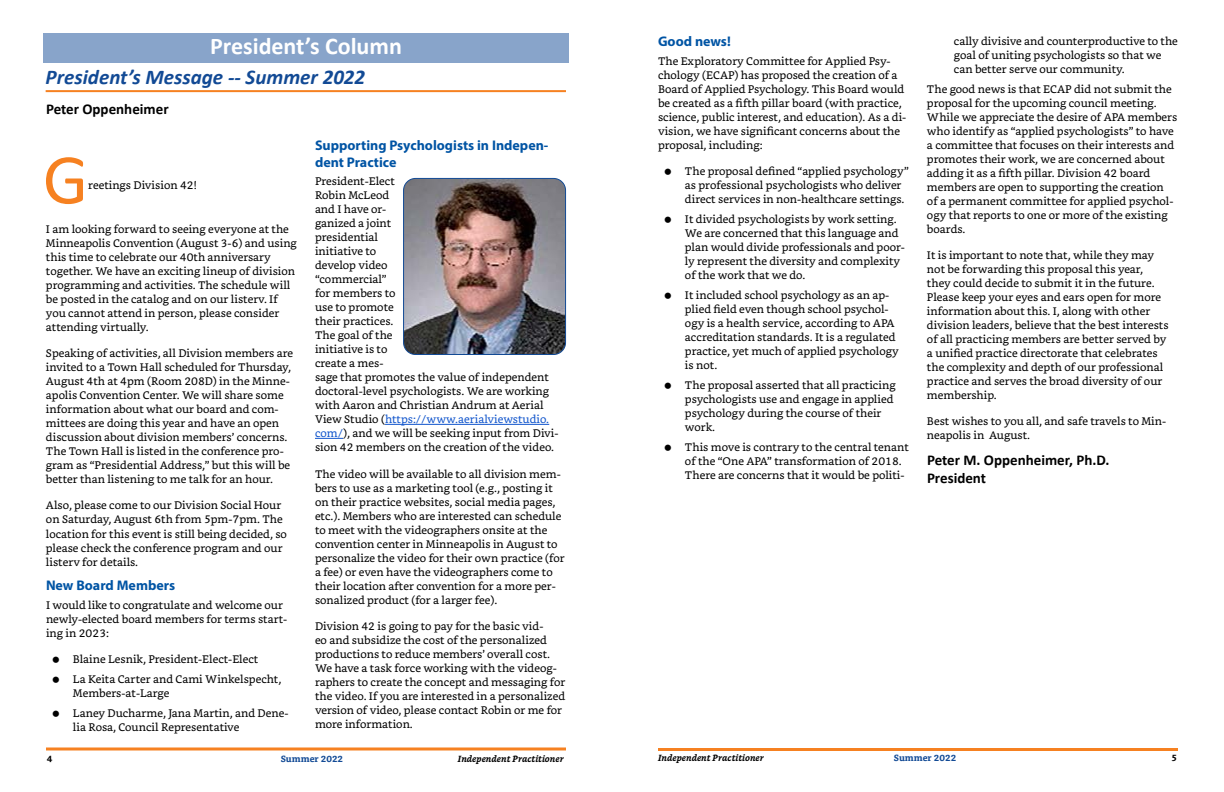
<style>
.page{position:relative;width:1224px;height:792px;background:#fff}
.page>*{position:absolute;margin:0;border:0;box-sizing:border-box;transform-origin:0 0}
.t1{font:72.1px "Calibri";color:#f68121}
.t2{font:700 24px "Calibri";color:#fff}
.t3{font:italic 700 21px "Calibri";color:#124a95}
.t4{font:700 15px/18px "Calibri";color:#000}
.t5{font:700 14px/16.8px "Myriad Pro";color:#0054a4}
.t6{font:11px/14px "Bookerly";color:#000}
.t7{font:italic 700 9px "Bookerly";color:#000}
.t8{font:700 9px "Bookerly";color:#124a95}
.t9{font:700 9px "Bookerly";color:#000}
.s1{color:#15c}
</style>
<div class="page">
<hr style="left:46px;top:748px;width:520px;height:2px;background:#f68121">
<hr style="left:658px;top:748px;width:520px;height:3px;background:#f68121">
<div style="left:43px;top:33px;width:526px;height:30px;background:#88a4ca"></div>
<hr style="left:46px;top:90px;width:520px;height:2px;background:#f68121">
<img style="left:405px;top:178px;width:161px;height:177px">
<div style="left:403px;top:178px;width:163px;height:177px;border:1px solid #124a95;border-radius:12px"></div>
<hr style="left:385px;top:424px;width:164px;height:1px;background:#15c">
<svg style="left:315px;top:438px;width:28px;height:1px"></svg>
<h2 class="t2" style="left:210px;top:29px;width:193px">President’s Column</h2>
<h3 class="t3" style="left:46px;top:62px;width:321px">President’s Message -- Summer 2022</h3>
<h3 class="t4" style="left:46px;top:100px;width:124px">Peter Oppenheimer</h3>
<h1 class="t1" style="left:43px;top:129px;width:47px">G</h1>
<p class="t6" style="left:88px;top:179px;width:110px">reetings Division 42!</p>
<p class="t6" style="left:46px;top:223px;width:252px">I am looking forward to seeing everyone at the Minneapolis Convention (August 3-6) and using this time to celebrate our 40th anniversary together. We have an exciting lineup of division programming and activities. The schedule will be posted in the catalog and on our listerv. If you cannot attend in person, please consider attending virtually.</p>
<p class="t6" style="left:46px;top:347px;width:249px">Speaking of activities, all Division members are invited to a Town Hall scheduled for Thursday, August 4th at 4pm (Room 208D) in the Minne&shy;apolis Convention Center. We will share some information about what our board and com&shy;mittees are doing this year and have an open discussion about division members’ concerns.<br>The Town Hall is listed in the conference pro&shy;gram as “Presidential Address,” but this will be better than listening to me talk for an hour.</p>
<p class="t6" style="left:46px;top:499px;width:243px">Also, please come to our Division Social Hour on Saturday, August 6th from 5pm-7pm. The location for this event is still being decided, so please check the conference program and our listerv for details.</p>
<p class="t5" style="left:46px;top:577px;width:131px">New Board Members</p>
<p class="t6" style="left:46px;top:598px;width:243px">I would like to congratulate and welcome our newly-elected board members for terms start&shy;ing in 2023:</p>
<p class="t6" style="left:73px;top:649px;width:210px;line-height:20px">Blaine Lesnik, President-Elect-Elect<br>La Keita Carter and Cami Winkelspecht,</p>
<p class="t6" style="left:73px;top:683px;width:217px;line-height:20px">Members-at-Large<br>Laney Ducharme, Jana Martin, and Dene-</p>
<p class="t6" style="left:73px;top:720px;width:168px">lia Rosa, Council Representative</p>
<p class="t5" style="left:315px;top:136px;width:235px">Supporting Psychologists in Indepen&shy;dent Practice</p>
<p class="t6" style="left:315px;top:175px;width:245px">President-Elect<br>Robin McLeod<br>and I have or-<br>ganized a joint<br>presidential<br>initiative to<br>develop video<br>“commercial”<br>for members to<br>use to promote<br>their practices.<br>The goal of the<br>initiative is to<br>create a mes-<br>sage that promotes the value of independent doctoral-level psychologists. We are working with Aaron and Christian Andrum at Aerial<br>View Studio (<span class="s1">https://www.aerialviewstudio. com/</span>), and we will be seeking input from Divi&shy;sion 42 members on the creation of the video.</p>
<p class="t6" style="left:315px;top:467px;width:251px">The video will be available to all division mem&shy;bers to use as a marketing tool (e.g., posting it on their practice websites, social media pages, etc.). Members who are interested can schedule to meet with the videographers onsite at the convention center in Minneapolis in August to personalize the video for their own practice (for a fee) or even have the videographers come to their location after convention for a more per&shy;sonalized product (for a larger fee).</p>
<p class="t6" style="left:315px;top:619px;width:252px">Division 42 is going to pay for the basic vid-<br>eo and subsidize the cost of the personalized productions to reduce members’ overall cost.<br>We have a task force working with the videog&shy;raphers to create the concept and messaging for the video. If you are interested in a personalized version of video, please contact Robin or me for more information.</p>
<p class="t5" style="left:658px;top:33px;width:74px">Good news!</p>
<p class="t6" style="left:658px;top:54px;width:250px">The Exploratory Committee for Applied Psy&shy;chology (ECAP) has proposed the creation of a Board of Applied Psychology. This Board would be created as a fifth pillar board (with practice, science, public interest, and education). As a di&shy;vision, we have significant concerns about the proposal, including:</p>
<p class="t6" style="left:685px;top:164px;width:225px">The proposal defined “applied psychology” as professional psychologists who deliver direct services in non-healthcare settings.</p>
<p class="t6" style="left:685px;top:212px;width:221px">It divided psychologists by work setting.<br>We are concerned that this language and plan would divide professionals and poor&shy;ly represent the diversity and complexity of the work that we do.</p>
<p class="t6" style="left:685px;top:288px;width:215px">It included school psychology as an ap&shy;plied field even though school psychol&shy;ogy is a health service, according to APA accreditation standards. It is a regulated practice, yet much of applied psychology is not.</p>
<p class="t6" style="left:685px;top:378px;width:212px">The proposal asserted that all practicing psychologists use and engage in applied psychology during the course of their work.</p>
<p class="t6" style="left:685px;top:440px;width:225px">This move is contrary to the central tenant of the “One APA” transformation of 2018.<br>There are concerns that it would be politi-</p>
<p class="t6" style="left:954px;top:34px;width:225px">cally divisive and counterproductive to the goal of uniting psychologists so that we can better serve our community.</p>
<p class="t6" style="left:927px;top:82px;width:252px">The good news is that ECAP did not submit the proposal for the upcoming council meeting.<br>While we appreciate the desire of APA members who identify as “applied psychologists” to have a committee that focuses on their interests and promotes their work, we are concerned about adding it as a fifth pillar. Division 42 board members are open to supporting the creation of a permanent committee for applied psychol&shy;ogy that reports to one or more of the existing boards.</p>
<p class="t6" style="left:927px;top:248px;width:243px">It is important to note that, while they may not be forwarding this proposal this year, they could decide to submit it in the future.<br>Please keep your eyes and ears open for more information about this. I, along with other division leaders, believe that the best interests of all practicing members are better served by a unified practice directorate that celebrates the complexity and depth of our professional practice and serves the broad diversity of our membership.</p>
<p class="t6" style="left:927px;top:414px;width:241px">Best wishes to you all, and safe travels to Min&shy;neapolis in August.</p>
<h3 class="t4" style="left:927px;top:450px;width:184px">Peter M. Oppenheimer, Ph.D.<br>President</h3>
<p class="t9" style="left:47px;top:753px;width:7px">4</p>
<p class="t8" style="left:281px;top:753px;width:64px">Summer 2022</p>
<p class="t7" style="left:458px;top:753px;width:108px">Independent Practitioner</p>
<p class="t7" style="left:658px;top:752px;width:108px">Independent Practitioner</p>
<p class="t8" style="left:894px;top:752px;width:64px">Summer 2022</p>
<p class="t9" style="left:1171px;top:752px;width:7px">5</p>
</div>
